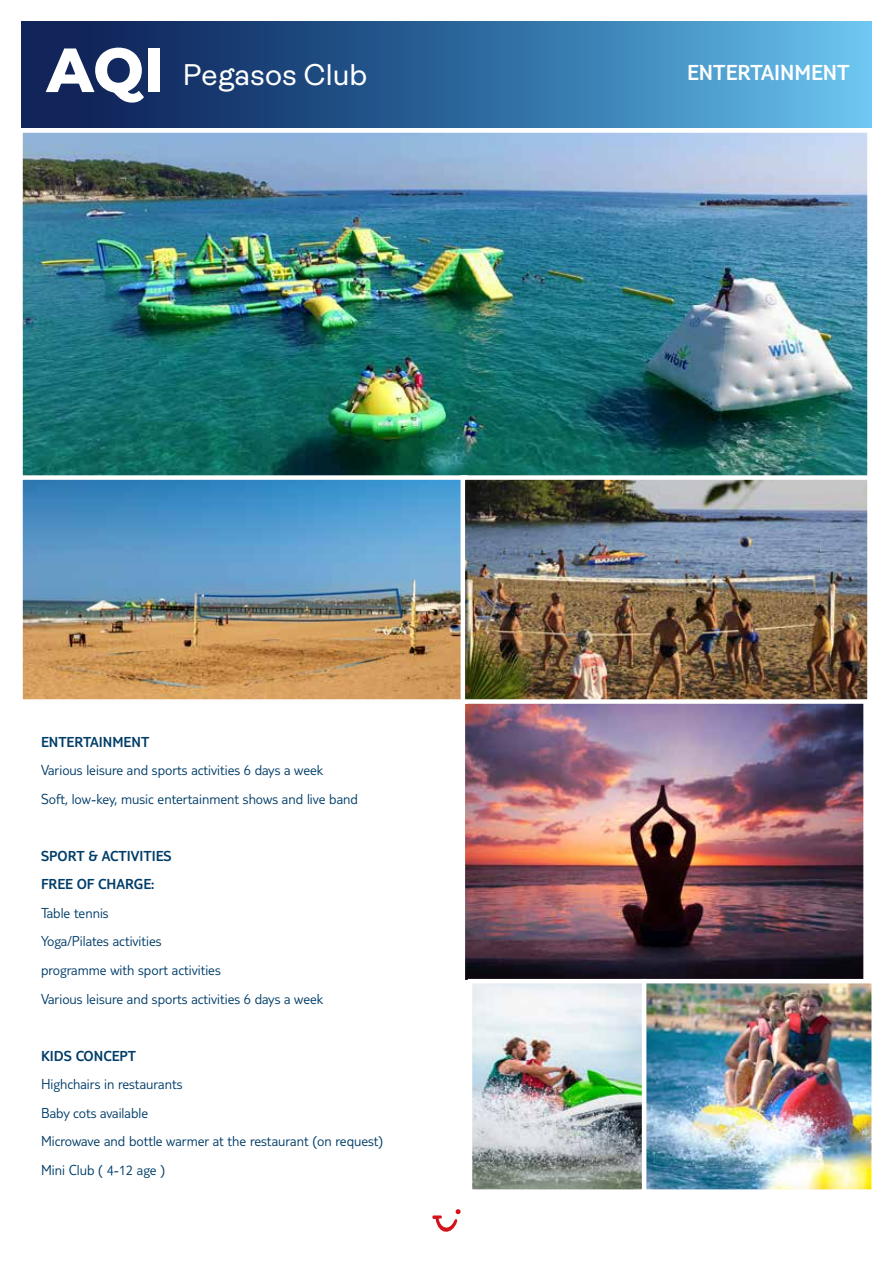
<style>
.page{position:relative;width:893px;height:1263px;background:#fff}
.page>*{position:absolute;margin:0;border:0;box-sizing:border-box;transform-origin:0 0}
.t1{font:30px "Ambit";color:#fff}
.t2{font:300 22.5px "TUI Type Pro";color:#fff}
.t3{font:300 15px/28.5px "TUI Type Pro";color:#003d69}
.t4{font:300 15px/28.5px "TUI Type Pro";color:#003d69}
</style>
<div class="page">
<svg style="left:21px;top:21px;width:851px;height:107px;background:#336c9f"></svg>
<svg style="left:432px;top:1209px;width:29px;height:23px"></svg>
<img style="left:466px;top:704px;width:397px;height:275px">
<div style="left:461px;top:695px;width:407px;height:289px;border:4px solid #fff"></div>
<img style="left:23px;top:133px;width:844px;height:342px">
<div style="left:18px;top:128px;width:854px;height:352px;border:4px solid #fff"></div>
<img style="left:23px;top:480px;width:438px;height:219px">
<div style="left:18px;top:475px;width:450px;height:229px;border:4px solid #fff"></div>
<img style="left:466px;top:480px;width:401px;height:219px">
<div style="left:461px;top:475px;width:411px;height:229px;border:4px solid #fff"></div>
<img style="left:647px;top:984px;width:224px;height:205px">
<div style="left:642px;top:979px;width:234px;height:215px;border:4px solid #fff"></div>
<img style="left:473px;top:984px;width:168px;height:205px">
<div style="left:468px;top:979px;width:178px;height:215px;border:4px solid #fff"></div>
<svg style="left:46px;top:48px;width:98px;height:55px"></svg>
<div style="left:148px;top:48px;width:12px;height:44px;background:#fff"></div>
<h1 class="t1" style="left:183px;top:58px;width:186px">Pegasos Club</h1>
<h2 class="t2" style="left:687px;top:60px;width:164px">ENTERTAINMENT</h2>
<p class="t4" style="left:41px;top:727px;width:110px">ENTERTAINMENT</p>
<p class="t3" style="left:41px;top:756px;width:318px">Various leisure and sports activities 6 days a week<br>Soft, low-key, music entertainment shows and live band</p>
<p class="t4" style="left:41px;top:841px;width:132px">SPORT &amp; ACTIVITIES<br>FREE OF CHARGE:</p>
<p class="t3" style="left:41px;top:898px;width:284px">Table tennis<br>Yoga/Pilates activities<br>programme with sport activities<br>Various leisure and sports activities 6 days a week</p>
<p class="t4" style="left:41px;top:1041px;width:97px">KIDS CONCEPT</p>
<p class="t3" style="left:41px;top:1070px;width:344px">Highchairs in restaurants<br>Baby cots available<br>Microwave and bottle warmer at the restaurant (on request)<br>Mini Club ( 4-12 age )</p>
</div>
